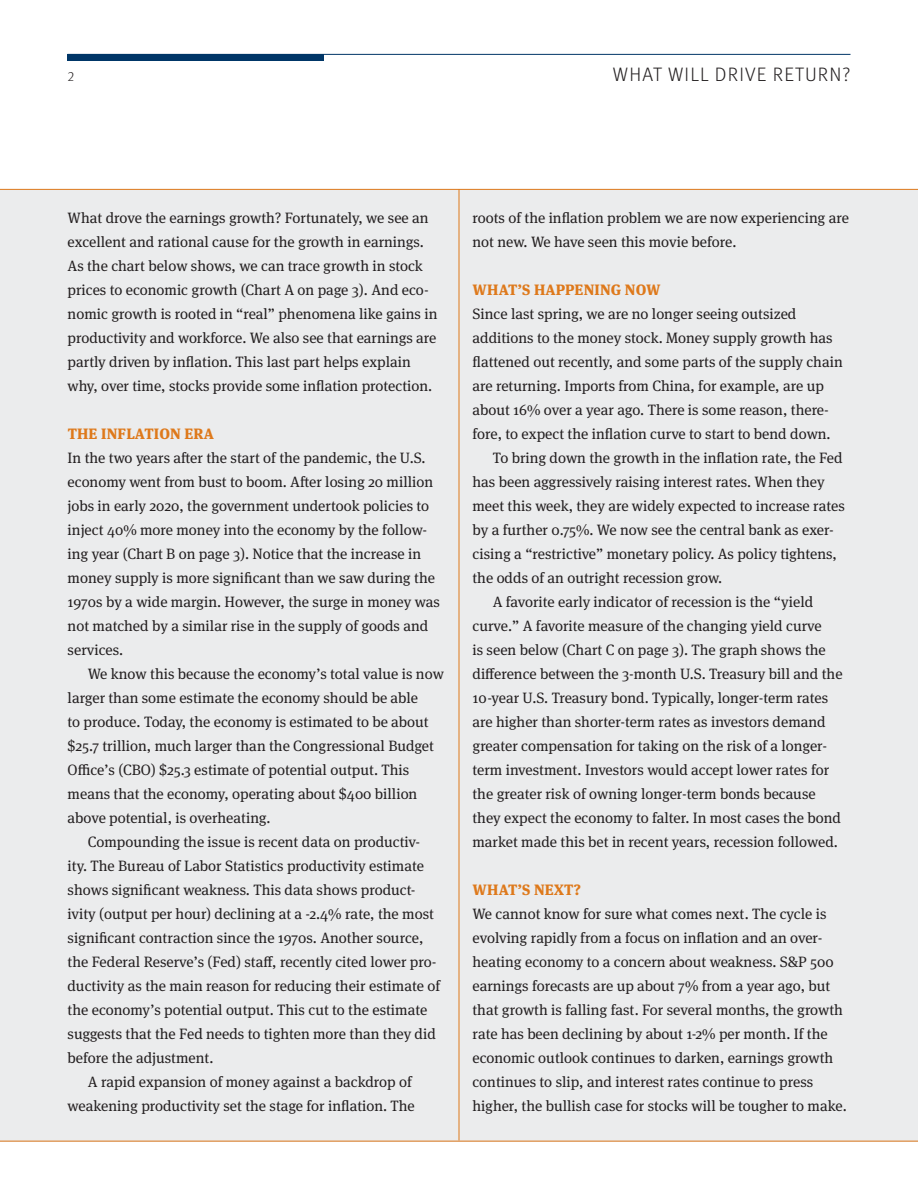
<style>
.page{position:relative;width:918px;height:1188px;background:#fff}
.page>*{position:absolute;margin:0;border:0;box-sizing:border-box;transform-origin:0 0}
.t1{font:300 19.5px "Meta Pro";letter-spacing:.06em;color:#231f20}
.t2{font:15px/24px "Meta Serif Pro";color:#231f20}
.t3{font:800 15px "Meta Serif Pro";letter-spacing:.01em;color:#de791b}
.t4{font:300 13.5px "Meta Pro";color:#231f20}
</style>
<div class="page">
<div style="left:68px;top:54px;width:256px;height:7px;background:#003667"></div>
<hr style="left:68px;top:54px;width:782px;height:1px;background:#003667">
<div style="left:0;top:189px;width:918px;height:953px;background:#ebeced"></div>
<hr style="left:459px;top:189px;width:1px;height:951px;background:#de791b">
<hr style="left:0;top:1141px;width:918px;height:1px;background:#de791b">
<hr style="left:0;top:189px;width:918px;height:1px;background:#de791b">
<p class="t4" style="left:68px;top:67px;width:8px">2</p>
<p class="t1" style="left:613px;top:61px;width:239px">WHAT WILL DRIVE RETURN?</p>
<p class="t2" style="left:68px;top:205px;width:371px">What drove the earnings growth? Fortunately, we see an excellent and rational cause for the growth in earnings.<br>As the chart below shows, we can trace growth in stock prices to economic growth (Chart A on page 3). And eco&shy;nomic growth is rooted in “real” phenomena like gains in productivity and workforce. We also see that earnings are partly driven by inflation. This last part helps explain</p>
<p class="t2" style="left:68px;top:373px;width:366px">why, over time, stocks provide some inflation protection.</p>
<p class="t3" style="left:68px;top:421px;width:148px">THE INFLATION ERA</p>
<p class="t2" style="left:68px;top:445px;width:374px">In the two years after the start of the pandemic, the U.S. economy went from bust to boom. After losing 20 million jobs in early 2020, the government undertook policies to inject 40% more money into the economy by the follow&shy;ing year (Chart B on page 3). Notice that the increase in money supply is more significant than we saw during the 1970s by a wide margin. However, the surge in money was not matched by a similar rise in the supply of goods and services.</p>
<p class="t2" style="left:68px;top:661px;width:378px;text-indent:20px">We know this because the economy’s total value is now larger than some estimate the economy should be able<br>to produce. Today, the economy is estimated to be about $25.7 trillion, much larger than the Congressional Budget Office’s (CBO) $25.3 estimate of potential output. This means that the economy, operating about $400 billion above potential, is overheating.</p>
<p class="t2" style="left:68px;top:829px;width:374px;text-indent:20px">Compounding the issue is recent data on productiv&shy;ity. The Bureau of Labor Statistics productivity estimate shows significant weakness. This data shows product&shy;ivity (output per hour) declining at a -2.4% rate, the most significant contraction since the 1970s. Another source, the Federal Reserve’s (Fed) staff, recently cited lower pro&shy;ductivity as the main reason for reducing their estimate of the economy’s potential output. This cut to the estimate suggests that the Fed needs to tighten more than they did before the adjustment.</p>
<p class="t2" style="left:68px;top:1069px;width:349px;text-align:right">A rapid expansion of money against a backdrop of weakening productivity set the stage for inflation. The</p>
<p class="t2" style="left:472px;top:205px;width:378px">roots of the inflation problem we are now experiencing are not new. We have seen this movie before.</p>
<p class="t3" style="left:473px;top:277px;width:189px">WHAT’S HAPPENING NOW</p>
<p class="t2" style="left:472px;top:301px;width:325px">Since last spring, we are no longer seeing outsized</p>
<p class="t2" style="left:472px;top:325px;width:362px">additions to the money stock. Money supply growth has</p>
<p class="t2" style="left:472px;top:349px;width:372px">flattened out recently, and some parts of the supply chain are returning. Imports from China, for example, are up about 16% over a year ago. There is some reason, there&shy;fore, to expect the inflation curve to start to bend down.</p>
<p class="t2" style="left:472px;top:445px;width:374px;text-indent:20px">To bring down the growth in the inflation rate, the Fed has been aggressively raising interest rates. When they meet this week, they are widely expected to increase rates by a further 0.75%. We now see the central bank as exer&shy;cising a “restrictive” monetary policy. As policy tightens, the odds of an outright recession grow.</p>
<p class="t2" style="left:472px;top:589px;width:372px;text-indent:20px">A favorite early indicator of recession is the “yield curve.” A favorite measure of the changing yield curve<br>is seen below (Chart C on page 3). The graph shows the difference between the 3-month U.S. Treasury bill and the 10-year U.S. Treasury bond. Typically, longer-term rates are higher than shorter-term rates as investors demand greater compensation for taking on the risk of a longer&shy;term investment. Investors would accept lower rates for the greater risk of owning longer-term bonds because they expect the economy to falter. In most cases the bond market made this bet in recent years, recession followed.</p>
<p class="t3" style="left:473px;top:877px;width:110px">WHAT’S NEXT?</p>
<p class="t2" style="left:472px;top:901px;width:372px">We cannot know for sure what comes next. The cycle is evolving rapidly from a focus on inflation and an over&shy;heating economy to a concern about weakness. S&amp;P 500 earnings forecasts are up about 7% from a year ago, but that growth is falling fast. For several months, the growth rate has been declining by about 1-2% per month. If the economic outlook continues to darken, earnings growth continues to slip, and interest rates continue to press</p>
<p class="t2" style="left:472px;top:1093px;width:376px">higher, the bullish case for stocks will be tougher to make.</p>
</div>
